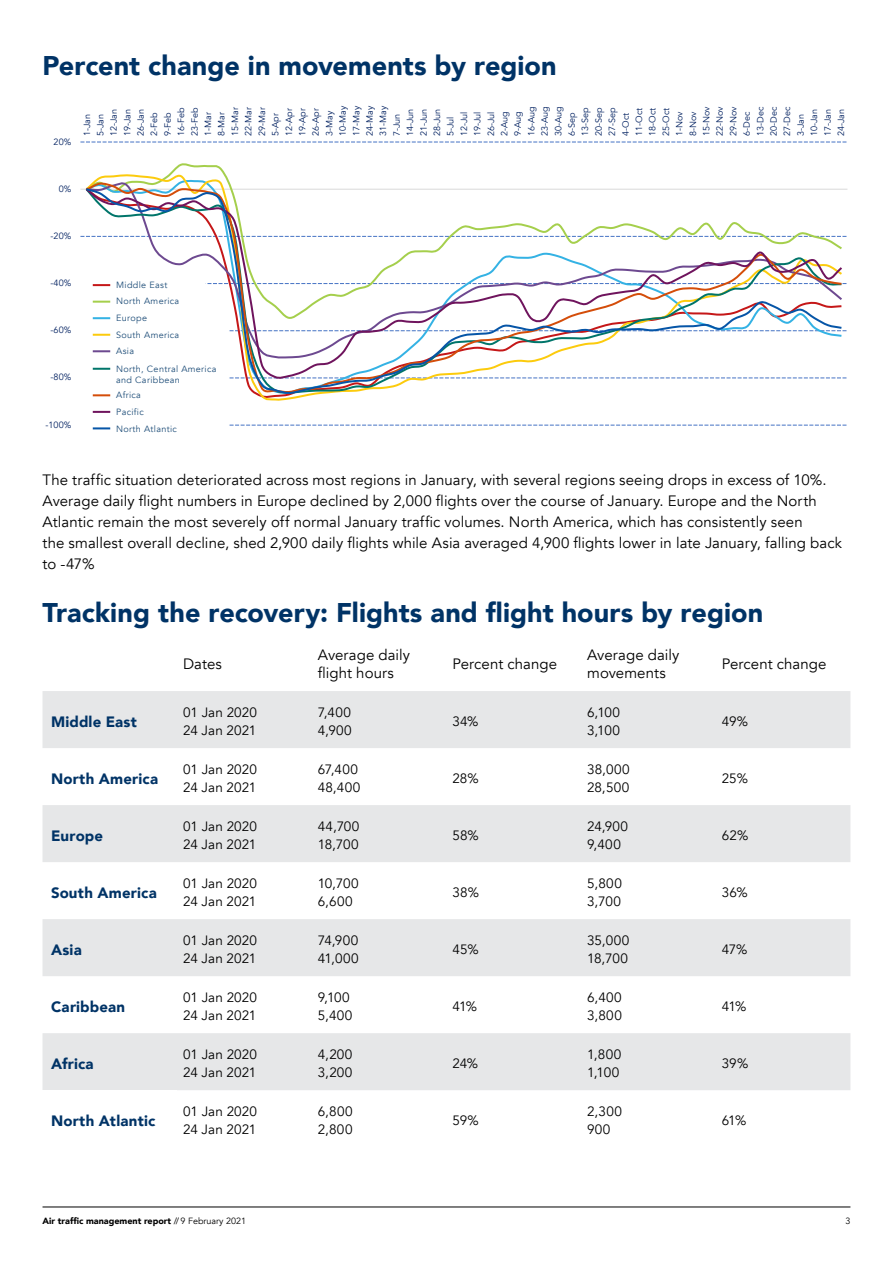
<style>
.page{position:relative;width:893px;height:1263px;background:#fff}
.page>*{position:absolute;margin:0;border:0;box-sizing:border-box;transform-origin:0 0}
.t1{font:900 27px "Avenir";color:#036}
.Body{font:15px/21px "Avenir";letter-spacing:.005em;color:#000}
.Body-2{font:900 15px "Avenir";letter-spacing:.015em;color:#036}
.Table_Body{font:13.5px/18px "Avenir";letter-spacing:.005em;color:#000}
.Table_Body-2{font:13.5px/18px "Avenir";letter-spacing:.025em;color:#000}
.t2{font:9px/13.5px "Avenir";color:#002060}
.t3{font:9px/16.4px "Avenir";letter-spacing:.035em;color:#1f4e79}
.t4{font:900 9px "Avenir";color:#000}
.t5{font:9px "Avenir";color:#000}
.s1{font-weight:400}
</style>
<div class="page">
<hr style="left:43px;top:1206px;width:807px;height:1px;background:#000">
<svg style="left:80px;top:142px;width:767px;height:1px"></svg>
<hr style="left:80px;top:189px;width:767px;height:1px;background:#d9d9d9">
<svg style="left:84px;top:187px;width:760px;height:89px"></svg>
<svg style="left:92px;top:276px;width:755px;height:154px"></svg>
<svg style="left:43px;top:691px;width:807px;height:399px;fill:#e6e7e8"></svg>
<h2 class="t1" style="left:43px;top:42px;width:516px">Percent change in movements by region</h2>
<p class="t2" style="left:54px;top:135px;width:19px">20%</p>
<p class="t2" style="left:80px;top:136px;width:32px;rotate:-90deg">1-Jan<br>5-Jan<br>12-Jan<br>19-Jan<br>26-Jan<br>2-Feb<br>9-Feb<br>16-Feb<br>23-Feb<br>1-Mar<br>8-Mar<br>15-Mar<br>22-Mar<br>29-Mar<br>5-Apr<br>12-Apr<br>19-Apr<br>26-Apr<br>3-May<br>10-May<br>17-May<br>24-May<br>31-May<br>7-Jun<br>14-Jun<br>21-Jun<br>28-Jun<br>5-Jul<br>12-Jul<br>19-Jul<br>26-Jul<br>2-Aug<br>9-Aug<br>16-Aug<br>23-Aug<br>30-Aug<br>6-Sep<br>13-Sep<br>20-Sep<br>27-Sep<br>4-Oct<br>11-Oct<br>18-Oct<br>25-Oct<br>1-Nov<br>8-Nov<br>15-Nov<br>22-Nov<br>29-Nov<br>6-Dec<br>13-Dec<br>20-Dec<br>27-Dec<br>3-Jan<br>10-Jan<br>17-Jan<br>24-Jan</p>
<p class="t2" style="left:59px;top:182px;width:14px">0%</p>
<p class="t2" style="left:51px;top:229px;width:22px">-20%</p>
<p class="t2" style="left:51px;top:276px;width:22px">-40%</p>
<p class="t2" style="left:51px;top:324px;width:22px">-60%</p>
<p class="t2" style="left:51px;top:371px;width:22px">-80%</p>
<p class="t2" style="left:46px;top:418px;width:27px">-100%</p>
<p class="t3" style="left:116px;top:278px;width:64px;line-height:15.8px">Middle East<br>North America</p>
<p class="t3" style="left:116px;top:310px;width:64px;line-height:17.1px">Europe<br>South America</p>
<p class="t3" style="left:116px;top:342px;width:102px;line-height:17.7px">Asia<br>North, Central America</p>
<p class="t3" style="left:116px;top:371px;width:65px">and Caribbean<br>Africa<br>Pacific<br>North Atlantic</p>
<p class="Body" style="left:43px;top:469px;width:801px">The traffic situation deteriorated across most regions in January, with several regions seeing drops in excess of 10%.<br>Average daily flight numbers in Europe declined by 2,000 flights over the course of January. Europe and the North Atlantic remain the most severely off normal January traffic volumes. North America, which has consistently seen<br>the smallest overall decline, shed 2,900 daily flights while Asia averaged 4,900 flights lower in late January, falling back to -47%</p>
<h2 class="t1" style="left:43px;top:590px;width:722px">Tracking the recovery: Flights and flight hours by region</h2>
<p class="Body" style="left:183px;top:654px;width:40px">Dates</p>
<p class="Body" style="left:318px;top:646px;width:94px;line-height:18px">Average daily flight hours</p>
<p class="Body" style="left:452px;top:654px;width:106px">Percent change</p>
<p class="Body" style="left:587px;top:646px;width:94px;line-height:18px">Average daily movements</p>
<p class="Body" style="left:722px;top:654px;width:106px">Percent change</p>
<p class="Body-2" style="left:51px;top:709px;width:87px">Middle East</p>
<p class="Table_Body" style="left:183px;top:704px;width:75px">01 Jan 2020<br>24 Jan 2021</p>
<p class="Table_Body" style="left:318px;top:704px;width:35px">7,400<br>4,900</p>
<p class="Table_Body" style="left:452px;top:713px;width:28px">34%</p>
<p class="Table_Body" style="left:587px;top:704px;width:34px">6,100<br>3,100</p>
<p class="Table_Body" style="left:722px;top:713px;width:28px">49%</p>
<p class="Body-2" style="left:51px;top:766px;width:109px">North America</p>
<p class="Table_Body" style="left:183px;top:761px;width:75px">01 Jan 2020<br>24 Jan 2021</p>
<p class="Table_Body" style="left:318px;top:761px;width:44px">67,400<br>48,400</p>
<p class="Table_Body" style="left:452px;top:770px;width:28px">28%</p>
<p class="Table_Body-2" style="left:587px;top:761px;width:44px">38,000<br>28,500</p>
<p class="Table_Body" style="left:722px;top:770px;width:28px">25%</p>
<p class="Body-2" style="left:51px;top:823px;width:54px">Europe</p>
<p class="Table_Body" style="left:183px;top:818px;width:75px">01 Jan 2020<br>24 Jan 2021</p>
<p class="Table_Body" style="left:318px;top:818px;width:43px">44,700<br>18,700</p>
<p class="Table_Body" style="left:452px;top:827px;width:28px">58%</p>
<p class="Table_Body" style="left:587px;top:818px;width:42px">24,900<br>9,400</p>
<p class="Table_Body" style="left:722px;top:827px;width:28px">62%</p>
<p class="Body-2" style="left:51px;top:880px;width:107px">South America</p>
<p class="Table_Body" style="left:183px;top:875px;width:75px">01 Jan 2020<br>24 Jan 2021</p>
<p class="Table_Body" style="left:318px;top:875px;width:42px">10,700<br>6,600</p>
<p class="Table_Body" style="left:452px;top:884px;width:28px">38%</p>
<p class="Table_Body" style="left:587px;top:875px;width:36px">5,800<br>3,700</p>
<p class="Table_Body" style="left:722px;top:884px;width:27px">36%</p>
<p class="Body-2" style="left:51px;top:937px;width:32px">Asia</p>
<p class="Table_Body" style="left:183px;top:932px;width:75px">01 Jan 2020<br>24 Jan 2021</p>
<p class="Table_Body-2" style="left:318px;top:932px;width:42px">74,900<br>41,000</p>
<p class="Table_Body" style="left:452px;top:941px;width:28px">45%</p>
<p class="Table_Body" style="left:587px;top:932px;width:44px">35,000<br>18,700</p>
<p class="Table_Body" style="left:722px;top:941px;width:27px">47%</p>
<p class="Body-2" style="left:51px;top:994px;width:76px">Caribbean</p>
<p class="Table_Body" style="left:183px;top:989px;width:75px">01 Jan 2020<br>24 Jan 2021</p>
<p class="Table_Body" style="left:318px;top:989px;width:36px">9,100<br>5,400</p>
<p class="Table_Body" style="left:452px;top:998px;width:26px">41%</p>
<p class="Table_Body" style="left:587px;top:989px;width:36px">6,400<br>3,800</p>
<p class="Table_Body" style="left:722px;top:998px;width:26px">41%</p>
<p class="Body-2" style="left:51px;top:1051px;width:44px">Africa</p>
<p class="Table_Body" style="left:183px;top:1046px;width:75px">01 Jan 2020<br>24 Jan 2021</p>
<p class="Table_Body" style="left:318px;top:1046px;width:36px">4,200<br>3,200</p>
<p class="Table_Body" style="left:452px;top:1055px;width:27px">24%</p>
<p class="Table_Body" style="left:587px;top:1046px;width:36px">1,800<br>1,100</p>
<p class="Table_Body" style="left:722px;top:1055px;width:28px">39%</p>
<p class="Body-2" style="left:51px;top:1108px;width:106px">North Atlantic</p>
<p class="Table_Body" style="left:183px;top:1103px;width:75px">01 Jan 2020<br>24 Jan 2021</p>
<p class="Table_Body" style="left:318px;top:1103px;width:36px">6,800<br>2,800</p>
<p class="Table_Body" style="left:452px;top:1112px;width:28px">59%</p>
<p class="Table_Body" style="left:587px;top:1103px;width:36px">2,300<br>900</p>
<p class="Table_Body" style="left:722px;top:1112px;width:26px">61%</p>
<p class="t4" style="left:43px;top:1213px;width:205px">Air traffic management report <span class="s1">//</span> <span class="s1">9 February 2021</span></p>
<p class="t5" style="left:845px;top:1215px;width:7px">3</p>
</div>
